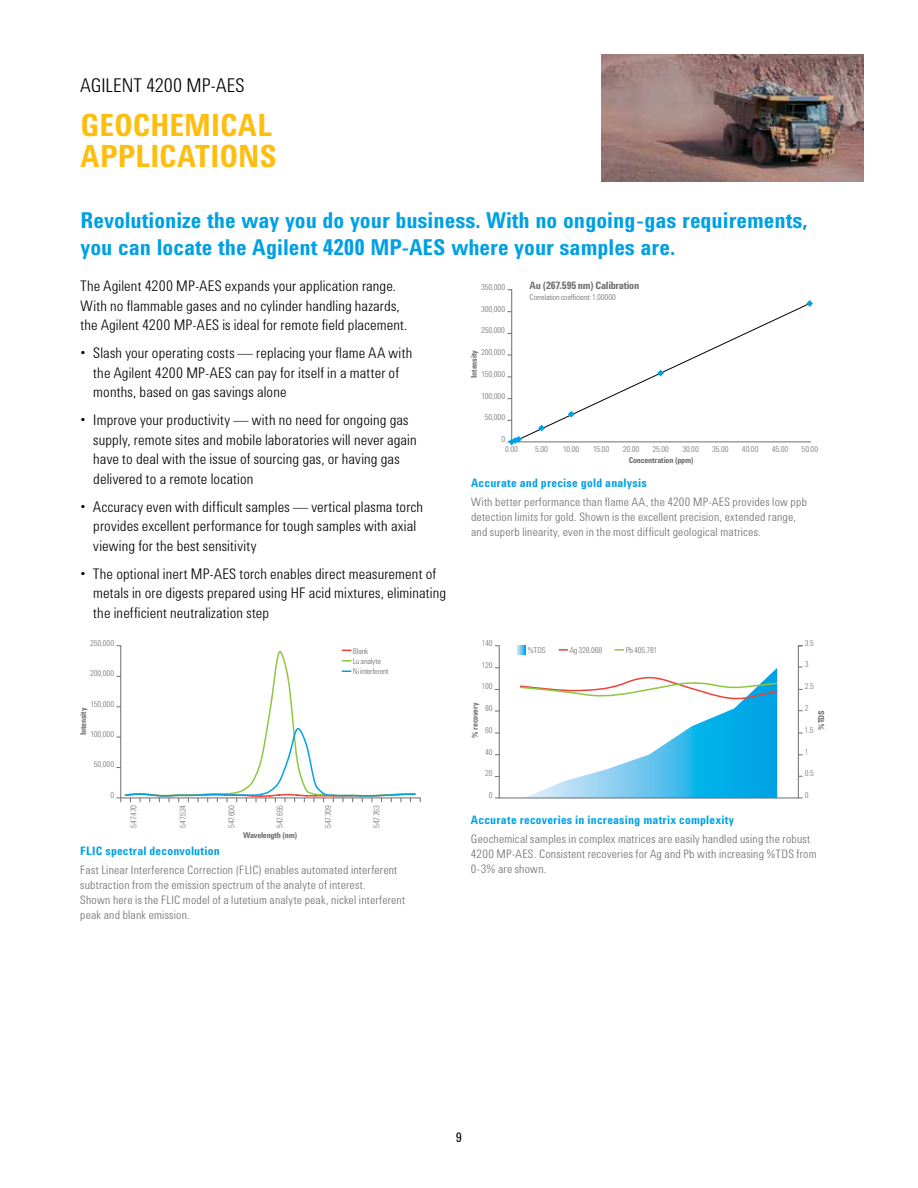
<style>
.page{position:relative;width:918px;height:1188px;background:#fff}
.page>*{position:absolute;margin:0;border:0;box-sizing:border-box;transform-origin:0 0}
.t1{font:700 31.5px/31.5px "Agilent Condensed CFF";color:#febe10}
.t2{font:700 22.5px/27px "Agilent Condensed CFF";color:#00a1e4}
.t3{font:300 19.5px "Agilent Condensed CFF";letter-spacing:.005em;color:#000}
.t4{font:300 15px/19.5px "Agilent Condensed CFF";letter-spacing:.01em;color:#000}
.t5{font:13.5px "Agilent Condensed CFF";color:#000}
.t6{font:300 12px/15px "Agilent Condensed CFF";letter-spacing:.02em;color:#6d6e71}
.t7{font:700 12px "Agilent Condensed CFF";letter-spacing:.015em;color:#00a1e4}
.t8{font:700 10.5px "Agilent Condensed CFF";letter-spacing:-.02em;color:#6d6e71}
.t9{font:300 8.25px/10.5px "Agilent Condensed CFF";letter-spacing:-.01em;color:#6d6e71}
.t10{font:700 8.25px "Agilent Condensed CFF";letter-spacing:-.02em;color:#6d6e71}
</style>
<div class="page">
<svg style="left:495px;top:645px;width:308px;height:154px"></svg>
<svg style="left:519px;top:668px;width:260px;height:130px"></svg>
<svg style="left:517px;top:646px;width:9px;height:8px"></svg>
<svg style="left:559px;top:649px;width:9px;height:2px"></svg>
<svg style="left:615px;top:649px;width:9px;height:2px"></svg>
<svg style="left:116px;top:645px;width:305px;height:158px"></svg>
<svg style="left:124px;top:646px;width:293px;height:79px"></svg>
<svg style="left:116px;top:725px;width:301px;height:77px"></svg>
<svg style="left:342px;top:660px;width:9px;height:2px"></svg>
<svg style="left:507px;top:300px;width:306px;height:145px"></svg>
<img style="left:601px;top:54px;width:263px;height:128px">
<h3 class="t3" style="left:81px;top:71px;width:166px">AGILENT 4200 MP-AES</h3>
<h1 class="t1" style="left:81px;top:108px;width:198px">GEOCHEMICAL<br>APPLICATIONS</h1>
<h2 class="t2" style="left:81px;top:206px;width:729px">Revolutionize the way you do your business. With no ongoing-gas requirements, you can locate the Agilent 4200 MP-AES where your samples are.</h2>
<p class="t4" style="left:81px;top:275px;width:329px">The Agilent 4200 MP-AES expands your application range.<br>With no flammable gases and no cylinder handling hazards, the Agilent 4200 MP-AES is ideal for remote field placement.</p>
<p class="t4" style="left:93px;top:342px;width:320px;text-indent:-13px">• Slash your operating costs — replacing your flame AA with the Agilent 4200 MP-AES can pay for itself in a matter of months, based on gas savings alone</p>
<p class="t4" style="left:93px;top:409px;width:325px;text-indent:-13px">• Improve your productivity — with no need for ongoing gas supply, remote sites and mobile laboratories will never again have to deal with the issue of sourcing gas, or having gas delivered to a remote location</p>
<p class="t4" style="left:93px;top:496px;width:331px;text-indent:-13px">• Accuracy even with difficult samples — vertical plasma torch provides excellent performance for tough samples with axial viewing for the best sensitivity</p>
<p class="t4" style="left:93px;top:563px;width:354px;text-indent:-13px">• The optional inert MP-AES torch enables direct measurement of metals in ore digests prepared using HF acid mixtures, eliminating the inefficient neutralization step</p>
<p class="t8" style="left:530px;top:278px;width:111px">Au (267.595 nm) Calibration</p>
<p class="t9" style="left:530px;top:291px;width:88px">Correlation coefficient: 1.00000</p>
<p class="t9" style="left:481px;top:281px;width:25px">350,000</p>
<p class="t9" style="left:481px;top:303px;width:26px">300,000</p>
<p class="t9" style="left:481px;top:325px;width:25px">250,000</p>
<p class="t9" style="left:481px;top:346px;width:26px">200,000</p>
<p class="t10" style="left:468px;top:378px;width:29px;rotate:-90deg">Intensity</p>
<p class="t9" style="left:482px;top:368px;width:25px">150,000</p>
<p class="t9" style="left:482px;top:390px;width:25px">100,000</p>
<p class="t9" style="left:485px;top:412px;width:22px">50,000</p>
<p class="t9" style="left:501px;top:433px;width:5px">0</p>
<p class="t9" style="left:505px;top:444px;width:14px">0.00</p>
<p class="t9" style="left:535px;top:444px;width:14px">5.00</p>
<p class="t9" style="left:563px;top:444px;width:18px">10.00</p>
<p class="t9" style="left:593px;top:444px;width:18px">15.00</p>
<p class="t9" style="left:623px;top:444px;width:18px">20.00</p>
<p class="t9" style="left:653px;top:444px;width:18px">25.00</p>
<p class="t9" style="left:682px;top:444px;width:18px">30.00</p>
<p class="t9" style="left:712px;top:444px;width:18px">35.00</p>
<p class="t9" style="left:742px;top:444px;width:18px">40.00</p>
<p class="t9" style="left:772px;top:444px;width:18px">45.00</p>
<p class="t9" style="left:802px;top:444px;width:18px">50.00</p>
<p class="t10" style="left:629px;top:454px;width:67px">Concentration (ppm)</p>
<p class="t7" style="left:471px;top:474px;width:177px">Accurate and precise gold analysis</p>
<p class="t6" style="left:471px;top:494px;width:337px">With better performance than flame AA, the 4200 MP-AES provides low ppb detection limits for gold. Shown is the excellent precision, extended range, and superb linearity, even in the most difficult geological matrices.</p>
<p class="t9" style="left:90px;top:637px;width:25px">250,000</p>
<p class="t9" style="left:90px;top:668px;width:26px">200,000</p>
<p class="t9" style="left:91px;top:698px;width:25px">150,000</p>
<p class="t10" style="left:77px;top:735px;width:29px;rotate:-90deg">Intensity</p>
<p class="t9" style="left:91px;top:728px;width:25px">100,000</p>
<p class="t9" style="left:94px;top:759px;width:22px">50,000</p>
<p class="t9" style="left:110px;top:789px;width:5px">0</p>
<p class="t9" style="left:353px;top:645px;width:37px">Blank<br>Lu analyte<br>Ni interferent</p>
<p class="t9" style="left:128px;top:828px;width:24px;rotate:-90deg">547.470</p>
<p class="t9" style="left:177px;top:828px;width:24px;rotate:-90deg">547.524</p>
<p class="t9" style="left:226px;top:828px;width:25px;rotate:-90deg">547.600</p>
<p class="t9" style="left:274px;top:828px;width:25px;rotate:-90deg">547.655</p>
<p class="t9" style="left:322px;top:828px;width:24px;rotate:-90deg">547.709</p>
<p class="t9" style="left:371px;top:828px;width:24px;rotate:-90deg">547.763</p>
<p class="t10" style="left:243px;top:829px;width:56px">Wavelength (nm)</p>
<p class="t7" style="left:80px;top:842px;width:141px">FLIC spectral deconvolution</p>
<p class="t6" style="left:80px;top:862px;width:326px">Fast Linear Interference Correction (FLIC) enables automated interferent subtraction from the emission spectrum of the analyte of interest.<br>Shown here is the FLIC model of a lutetium analyte peak, nickel interferent peak and blank emission.</p>
<p class="t9" style="left:482px;top:637px;width:12px">140</p>
<p class="t9" style="left:528px;top:644px;width:19px">%TDS</p>
<p class="t9" style="left:570px;top:644px;width:34px">Ag 328.068</p>
<p class="t9" style="left:626px;top:644px;width:33px">Pb 405.781</p>
<p class="t9" style="left:805px;top:637px;width:11px">3.5</p>
<p class="t9" style="left:805px;top:658px;width:5px">3</p>
<p class="t9" style="left:805px;top:681px;width:11px">2.5</p>
<p class="t9" style="left:482px;top:659px;width:12px">120</p>
<p class="t9" style="left:482px;top:681px;width:12px">100</p>
<p class="t9" style="left:485px;top:702px;width:9px">80</p>
<p class="t10" style="left:469px;top:738px;width:37px;rotate:-90deg">% recovery</p>
<p class="t10" style="left:815px;top:730px;width:21px;rotate:-90deg">%TDS</p>
<p class="t9" style="left:805px;top:702px;width:5px">2</p>
<p class="t9" style="left:485px;top:724px;width:9px">60</p>
<p class="t9" style="left:805px;top:724px;width:10px">1.5</p>
<p class="t9" style="left:485px;top:746px;width:9px">40</p>
<p class="t9" style="left:485px;top:768px;width:9px">20</p>
<p class="t9" style="left:489px;top:789px;width:5px">0</p>
<p class="t9" style="left:805px;top:746px;width:5px">1</p>
<p class="t9" style="left:805px;top:767px;width:11px">0.5</p>
<p class="t9" style="left:805px;top:789px;width:5px">0</p>
<p class="t7" style="left:471px;top:811px;width:265px">Accurate recoveries in increasing matrix complexity</p>
<p class="t6" style="left:471px;top:830px;width:347px">Geochemical samples in complex matrices are easily handled using the robust<br>4200 MP-AES. Consistent recoveries for Ag and Pb with increasing %TDS from<br>0-3% are shown.</p>
<p class="t5" style="left:456px;top:1127px;width:8px">9</p>
</div>
